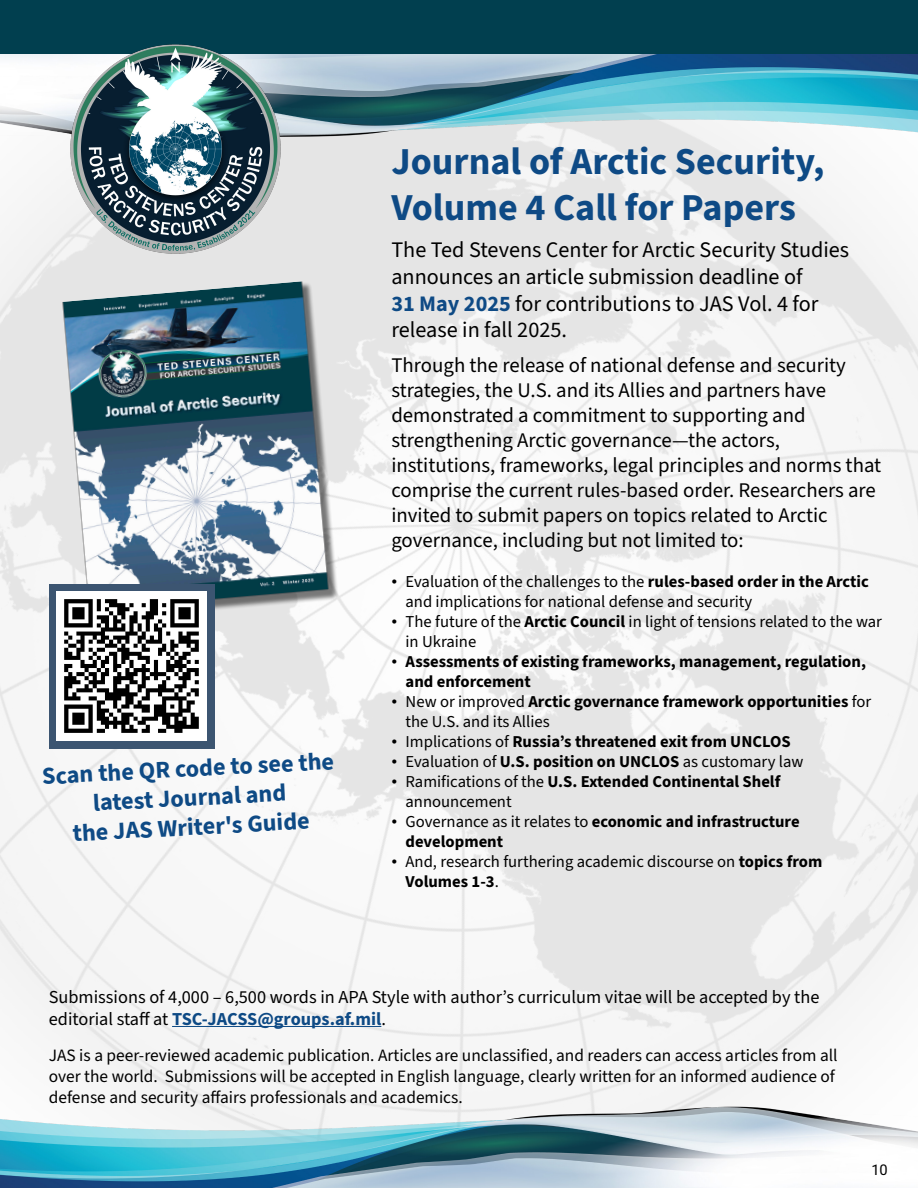
<style>
.page{position:relative;width:918px;height:1188px;background:#fff}
.page>*{position:absolute;margin:0;border:0;box-sizing:border-box;transform-origin:0 0}
.t1{font:700 38.1px/45.8px "Source Sans 3";color:#0e4a85}
.t2{font:700 24.3px/29.1px "Source Sans 3";color:#0e4a85;text-align:center}
.t3{font:22.2px/26.7px "Source Sans 3";color:#000}
.t4{font:20.85px/25px "Source Sans 3";color:#000}
.t5{font:18.3px/21.9px "Source Sans 3";color:#000}
.t6{font:17.4px/20.9px "Source Sans 3";color:#000}
.t7{font:16.65px/20px "Source Sans 3";color:#000}
.t8{font:700 16.65px/20px "Source Sans 3";color:#000}
.t9{font:14.7px "Heebo";color:#000}
.s1{font-weight:700;color:#0e4a85}
.s2{font-family:"Times New Roman"}
.s3{font-weight:700}
.s4{font-family:"Times New Roman";font-weight:400}
.s5{font-weight:400}
</style>
<div class="page">
<img style="left:0;top:151px;width:918px;height:947px">
<img style="left:0;top:1098px;width:918px;height:90px">
<div style="left:0;top:0;width:918px;height:81px;background:#013f4f"></div>
<img style="left:0;top:55px;width:918px;height:96px">
<img style="left:57px;top:44px;width:237px;height:223px">
<img style="left:48px;top:267px;width:297px;height:358px">
<div style="left:49px;top:584px;width:166px;height:164px;background:#3c5571"></div>
<img style="left:57px;top:592px;width:149px;height:149px">
<hr style="left:172px;top:1026px;width:209px;height:1px;background:#0e4a85">
<h1 class="t1" style="left:391px;top:139px;width:435px">Journal of Arctic Security,<br>Volume 4 Call for Papers</h1>
<p class="t2" style="left:41px;top:762px;width:294px;rotate:-3deg">Scan the QR code to see the latest Journal and<br>the JAS Writer's Guide</p>
<p class="t3" style="left:391px;top:237px;width:459px">The Ted Stevens Center for Arctic Security Studies announces an article submission deadline of<br><span class="s1">31 May 2025</span> for contributions to JAS Vol. 4 for release in fall 2025.</p>
<p class="t4" style="left:391px;top:353px;width:491px">Through the release of national defense and security strategies, the U.S. and its Allies and partners have demonstrated a commitment to supporting and strengthening Arctic governance—the actors, institutions, frameworks, legal principles and norms that comprise the current rules-based order. Researchers are invited to submit papers on topics related to Arctic governance, including but not limited to:</p>
<p class="t7" style="left:406px;top:572px;width:465px;text-indent:-14px"><span class="s2">•</span> Evaluation of the challenges to the <span class="s3">rules-based order in the Arctic </span>and implications for national defense and security</p>
<p class="t7" style="left:406px;top:612px;width:478px;text-indent:-14px"><span class="s2">•</span> The future of the <span class="s3">Arctic Council</span> in light of tensions related to the war in Ukraine</p>
<p class="t8" style="left:406px;top:652px;width:462px;text-indent:-14px"><span class="s4">•</span> Assessments of existing frameworks, management, regulation, and enforcement</p>
<p class="t8" style="left:406px;top:692px;width:467px;text-indent:-14px"><span class="s4">•</span> <span class="s5">New or improved</span> Arctic governance framework opportunities <span class="s5">for the U.S. and its Allies</span></p>
<p class="t8" style="left:391px;top:732px;width:401px"><span class="s4">•</span> <span class="s5">Implications of</span> Russia’s threatened exit from UNCLOS</p>
<p class="t7" style="left:391px;top:752px;width:414px"><span class="s2">•</span> Evaluation of <span class="s3">U.S. position on UNCLOS</span> as customary law</p>
<p class="t7" style="left:406px;top:772px;width:376px;text-indent:-14px"><span class="s2">•</span> Ramifications of the <span class="s3">U.S. Extended Continental Shelf </span>announcement</p>
<p class="t8" style="left:406px;top:812px;width:396px;text-indent:-14px"><span class="s4">•</span> <span class="s5">Governance as it relates to</span> economic and infrastructure development</p>
<p class="t7" style="left:406px;top:852px;width:418px;text-indent:-14px"><span class="s2">•</span> And, research furthering academic discourse on <span class="s3">topics from<br>Volumes 1-3</span>.</p>
<p class="t5" style="left:49px;top:986px;width:772px">Submissions of 4,000 – 6,500 words in APA Style with author’s curriculum vitae will be accepted by the editorial staff at <span class="s1">TSC-JACSS@groups.af.mil</span>.</p>
<p class="t6" style="left:49px;top:1045px;width:790px">JAS is a peer-reviewed academic publication. Articles are unclassified, and readers can access articles from all over the world. Submissions will be accepted in English language, clearly written for an informed audience of defense and security affairs professionals and academics.</p>
<p class="t9" style="left:871px;top:1159px;width:18px">10</p>
</div>
